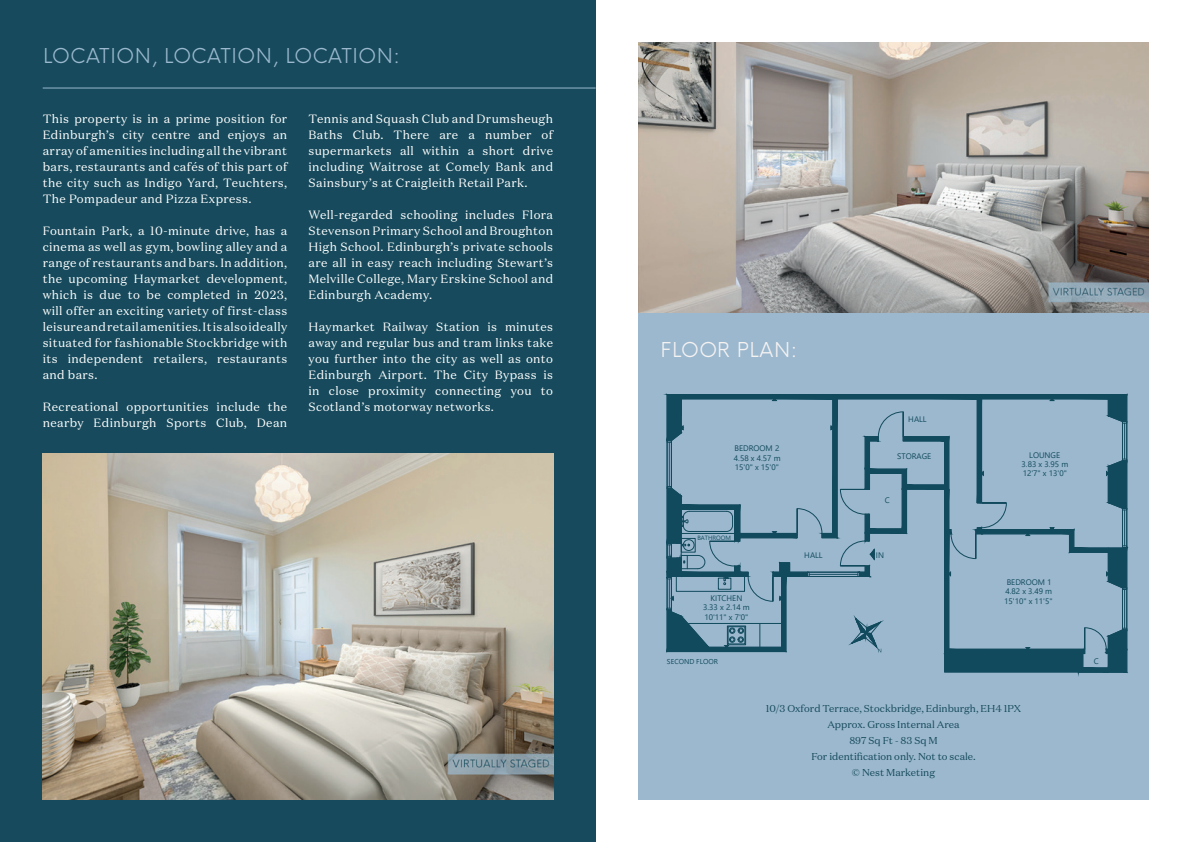
<style>
.page{position:relative;width:1191px;height:842px;background:#fff}
.page>*{position:absolute;margin:0;border:0;box-sizing:border-box;transform-origin:0 0}
.t1{font:20px "Coulters Neue Einstellung";letter-spacing:.01em;color:#9bb8ce}
.t2{font:20px "Coulters Neue Einstellung";letter-spacing:.01em;color:#f5f2f2}
.t3{font:12px/16px "Domaine Text";letter-spacing:.03em;color:#fff;text-align:justify}
.t4{font:10px/16px "Domaine Text";color:#164a5c;text-align:center}
.t5{font:8px/9.5px "Segoe UI";color:#124a5d;text-align:center}
.t6{font:7.1px "Segoe UI";color:#124a5d}
.t7{font:6.1px "Segoe UI";color:#124a5d}
.t8{font:5.2px "Segoe UI";color:#124a5d}
</style>
<div class="page">
<div style="left:0;top:0;width:595px;height:842px;background:#164a5c"></div>
<hr style="left:43px;top:88px;width:552px;height:1px;background:#9bb8ce">
<div style="left:638px;top:313px;width:510px;height:486px;background:#9bb8ce"></div>
<img style="left:638px;top:43px;width:510px;height:270px">
<img style="left:43px;top:454px;width:510px;height:345px">
<svg style="left:666px;top:394px;width:461px;height:279px"></svg>
<div style="left:944px;top:653px;width:134px;height:19px;background:#124a5d"></div>
<h1 class="t1" style="left:43px;top:38px;width:359px">LOCATION, LOCATION, LOCATION:</h1>
<p class="t3" style="left:43px;top:110px;width:246px">This property is in a prime position for Edinburgh’s city centre and enjoys an array of amenities including all the vibrant bars, restaurants and cafés of this part of the city such as Indigo Yard, Teuchters, The Pompadeur and Pizza Express.</p>
<p class="t3" style="left:43px;top:222px;width:246px">Fountain Park, a 10-minute drive, has a cinema as well as gym, bowling alley and a range of restaurants and bars. In addition, the upcoming Haymarket development, which is due to be completed in 2023, will offer an exciting variety of first-class leisure and retail amenities. It is also ideally situated for fashionable Stockbridge with its independent retailers, restaurants and bars.</p>
<p class="t3" style="left:43px;top:398px;width:246px">Recreational opportunities include the nearby Edinburgh Sports Club, Dean</p>
<p class="t3" style="left:308px;top:110px;width:246px">Tennis and Squash Club and Drumsheugh Baths Club. There are a number of supermarkets all within a short drive including Waitrose at Comely Bank and Sainsbury’s at Craigleith Retail Park.</p>
<p class="t3" style="left:308px;top:206px;width:246px">Well-regarded schooling includes Flora Stevenson Primary School and Broughton High School. Edinburgh’s private schools are all in easy reach including Stewart’s Melville College, Mary Erskine School and Edinburgh Academy.</p>
<p class="t3" style="left:308px;top:318px;width:246px">Haymarket Railway Station is minutes away and regular bus and tram links take you further into the city as well as onto Edinburgh Airport. The City Bypass is in close proximity connecting you to Scotland’s motorway networks.</p>
<h1 class="t2" style="left:660px;top:332px;width:139px">FLOOR PLAN:</h1>
<p class="t5" style="left:734px;top:443px;width:48px;text-align:left">BEDROOM 2<br>4.58 x 4.57 m<br>15'0" x 15'0"</p>
<p class="t7" style="left:697px;top:532px;width:35px">BATHROOM</p>
<p class="t5" style="left:703px;top:592px;width:48px">KITCHEN<br>3.33 x 2.14 m<br>10'11" x 7'0"</p>
<p class="t6" style="left:667px;top:654px;width:53px">SECOND FLOOR</p>
<p class="t5" style="left:804px;top:550px;width:20px">HALL</p>
<p class="t5" style="left:908px;top:414px;width:20px">HALL</p>
<p class="t5" style="left:897px;top:451px;width:36px">STORAGE</p>
<p class="t5" style="left:885px;top:495px;width:6px">C</p>
<p class="t5" style="left:876px;top:549px;width:10px">IN</p>
<p class="t5" style="left:1021px;top:449px;width:48px">LOUNGE<br>3.83 x 3.95 m<br>12'7" x 13'0"</p>
<p class="t5" style="left:1004px;top:576px;width:50px">BEDROOM 1<br>4.82 x 3.49 m<br>15'10" x 11'5"</p>
<p class="t4" style="left:766px;top:701px;width:257px">10/3 Oxford Terrace, Stockbridge, Edinburgh, EH4 1PX<br>Approx. Gross Internal Area<br>897 Sq Ft - 83 Sq M<br>For identification only. Not to scale.<br>© Nest Marketing</p>
<p class="t8" style="left:815px;top:704px;width:114px">APPROXIMATE GROSS INTERNAL FLOOR AREA a</p>
<p class="t8" style="left:935px;top:704px;width:40px">SQ FT / 83 SQ M</p>
<p class="t8" style="left:835px;top:719px;width:119px">approximate and should be independently verified.</p>
<p class="t8" style="left:864px;top:734px;width:63px">www.nest-marketing.co.uk</p>
<p class="t5" style="left:1093px;top:655px;width:6px">C</p>
</div>
